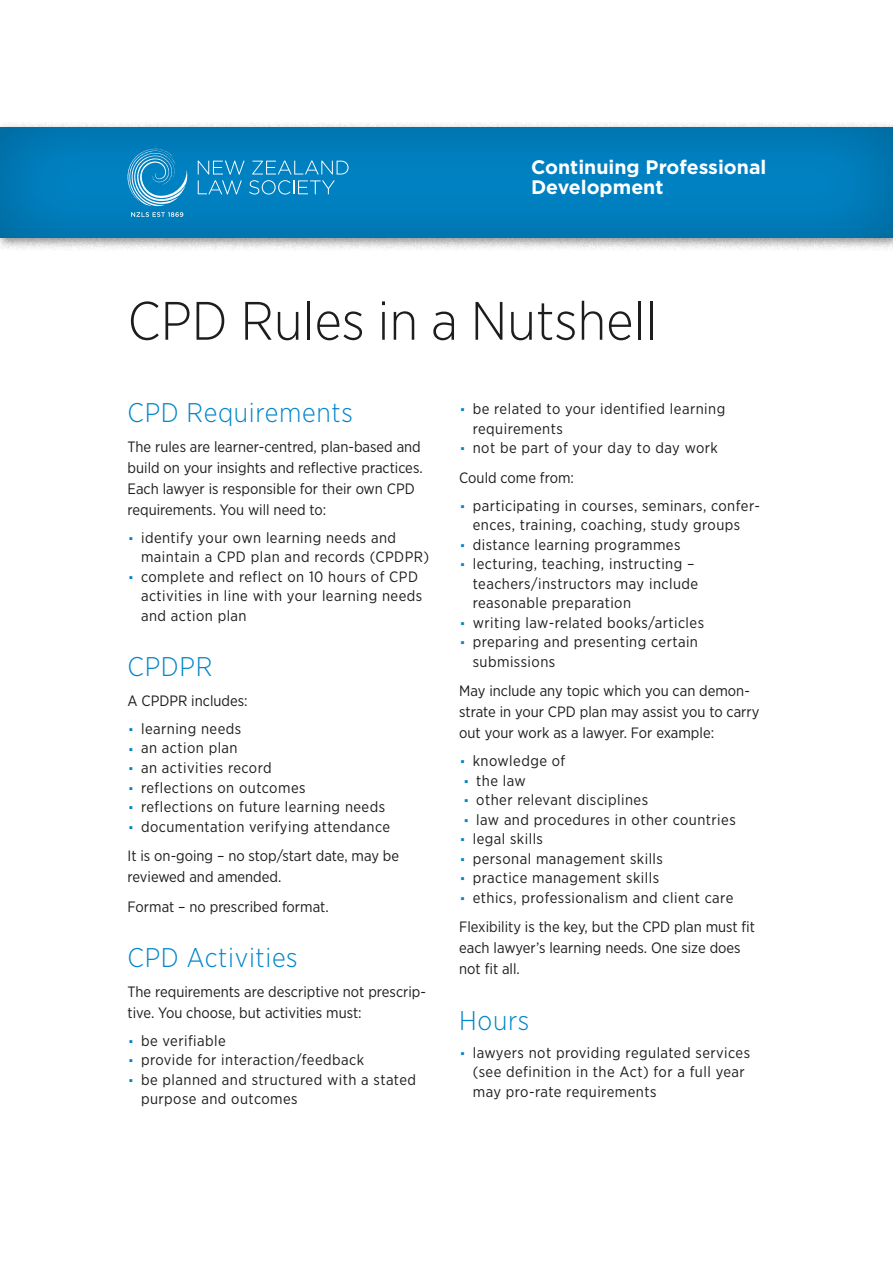
<style>
.page{position:relative;width:893px;height:1263px;background:#fff}
.page>*{position:absolute;margin:0;border:0;box-sizing:border-box;transform-origin:0 0}
.t1{font:300 54px "Gotham Narrow";color:#1d1d1b}
.t2{font:300 27px "Gotham Narrow";letter-spacing:.025em;color:#0086c9}
.t3{font:700 19.5px/20.1px "Gotham";color:#fff}
.t4{font:15px/19.5px "Gotham Narrow";letter-spacing:.03em;color:#1d1d1b}
.t5{font:15px/21px "Gotham Narrow";color:#1d1d1b}
.s1{font-size:27.9px;color:#0086c9}
</style>
<div class="page">
<div style="left:0;top:121px;width:893px;height:130px;background:#1d1d1b;opacity:.5"></div>
<div style="left:0;top:127px;width:893px;height:114px;background:#007cba"></div>
<svg style="left:198px;top:161px;width:151px;height:34px"></svg>
<svg style="left:128px;top:149px;width:60px;height:68px"></svg>
<p class="t3" style="left:531px;top:157px;width:237px">Continuing Professional<br>Development</p>
<p class="t1" style="left:128px;top:288px;width:531px">CPD Rules in a Nutshell</p>
<p class="t2" style="left:128px;top:396px;width:227px">CPD Requirements</p>
<p class="t5" style="left:128px;top:436px;width:297px">The rules are learner-centred, plan-based and build on your insights and reflective practices.<br>Each lawyer is responsible for their own CPD requirements. You will need to:</p>
<p class="t4" style="left:141px;top:528px;width:290px;text-indent:-14px"><span class="s1">·</span> identify your own learning needs and maintain a CPD plan and records (CPDPR)</p>
<p class="t4" style="left:141px;top:567px;width:283px;text-indent:-14px"><span class="s1">·</span> complete and reflect on 10 hours of CPD activities in line with your learning needs and action plan</p>
<p class="t2" style="left:128px;top:650px;width:86px">CPDPR</p>
<p class="t5" style="left:128px;top:690px;width:122px">A CPDPR includes:</p>
<p class="t4" style="left:128px;top:719px;width:115px"><span class="s1">·</span> learning needs</p>
<p class="t4" style="left:128px;top:738px;width:112px"><span class="s1">·</span> an action plan</p>
<p class="t4" style="left:128px;top:758px;width:146px"><span class="s1">·</span> an activities record</p>
<p class="t4" style="left:128px;top:777px;width:179px"><span class="s1">·</span> reflections on outcomes</p>
<p class="t4" style="left:128px;top:797px;width:259px"><span class="s1">·</span> reflections on future learning needs</p>
<p class="t4" style="left:128px;top:816px;width:264px"><span class="s1">·</span> documentation verifying attendance</p>
<p class="t5" style="left:128px;top:845px;width:273px">It is on-going – no stop/start date, may be reviewed and amended.</p>
<p class="t5" style="left:128px;top:895px;width:203px">Format – no prescribed format.</p>
<p class="t2" style="left:128px;top:941px;width:172px">CPD Activities</p>
<p class="t5" style="left:128px;top:980px;width:300px">The requirements are descriptive not prescrip&shy;tive. You choose, but activities must:</p>
<p class="t4" style="left:128px;top:1030px;width:100px"><span class="s1">·</span> be verifiable</p>
<p class="t4" style="left:128px;top:1050px;width:238px"><span class="s1">·</span> provide for interaction/feedback</p>
<p class="t4" style="left:141px;top:1069px;width:276px;text-indent:-14px"><span class="s1">·</span> be planned and structured with a stated purpose and outcomes</p>
<p class="t4" style="left:473px;top:399px;width:254px;text-indent:-14px"><span class="s1">·</span> be related to your identified learning requirements</p>
<p class="t4" style="left:459px;top:438px;width:260px"><span class="s1">·</span> not be part of your day to day work</p>
<p class="t5" style="left:459px;top:466px;width:116px">Could come from:</p>
<p class="t4" style="left:459px;top:495px;width:302px;text-align:center"><span class="s1">·</span> participating in courses, seminars, confer&shy;ences, training, coaching, study groups</p>
<p class="t4" style="left:459px;top:534px;width:223px"><span class="s1">·</span> distance learning programmes</p>
<p class="t4" style="left:473px;top:554px;width:227px;text-indent:-14px"><span class="s1">·</span> lecturing, teaching, instructing – teachers/instructors may include reasonable preparation</p>
<p class="t4" style="left:459px;top:612px;width:246px"><span class="s1">·</span> writing law-related books/articles</p>
<p class="t4" style="left:473px;top:632px;width:227px;text-indent:-14px"><span class="s1">·</span> preparing and presenting certain submissions</p>
<p class="t5" style="left:459px;top:680px;width:302px">May include any topic which you can demon&shy;strate in your CPD plan may assist you to carry out your work as a lawyer. For example:</p>
<p class="t4" style="left:459px;top:751px;width:108px"><span class="s1">·</span> knowledge of</p>
<p class="t4" style="left:463px;top:770px;width:65px"><span class="s1">·</span> the law</p>
<p class="t4" style="left:463px;top:790px;width:187px"><span class="s1">·</span> other relevant disciplines</p>
<p class="t4" style="left:463px;top:809px;width:274px"><span class="s1">·</span> law and procedures in other countries</p>
<p class="t4" style="left:459px;top:829px;width:85px"><span class="s1">·</span> legal skills</p>
<p class="t4" style="left:459px;top:848px;width:205px"><span class="s1">·</span> personal management skills</p>
<p class="t4" style="left:459px;top:868px;width:201px"><span class="s1">·</span> practice management skills</p>
<p class="t4" style="left:459px;top:887px;width:276px"><span class="s1">·</span> ethics, professionalism and client care</p>
<p class="t5" style="left:459px;top:916px;width:297px">Flexibility is the key, but the CPD plan must fit each lawyer’s learning needs. One size does not fit all.</p>
<p class="t2" style="left:459px;top:1003px;width:72px">Hours</p>
<p class="t4" style="left:473px;top:1042px;width:279px;text-indent:-14px"><span class="s1">·</span> lawyers not providing regulated services (see definition in the Act) for a full year may pro-rate requirements</p>
</div>
